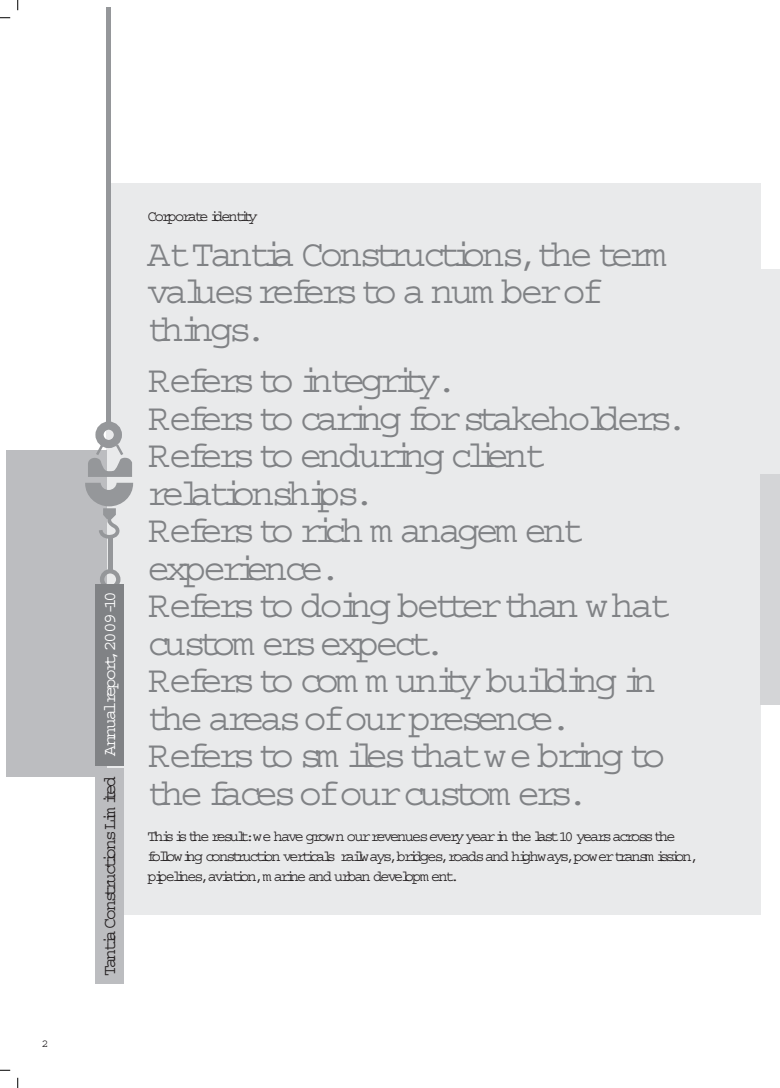
<style>
.page{position:relative;width:780px;height:1088px;background:#fff}
.page>*{position:absolute;margin:0;border:0;box-sizing:border-box;transform-origin:0 0}
.t1{font:37.5px/37.5px "Courier";letter-spacing:-.11em;color:#808285}
.t2{font:17.5px "Courier";letter-spacing:-.16em;color:#231f20}
.t3{font:17.5px "Courier";letter-spacing:-.105em;color:#fff}
.t4{font:15px/20px "Courier";letter-spacing:-.13em;color:#231f20}
.t5{font:11.25px "Courier";color:#231f20}
</style>
<div class="page">
<div style="left:106px;top:183px;width:654px;height:731px;background:#e9eaeb"></div>
<div style="left:6px;top:450px;width:100px;height:327px;background:#bcbdc0"></div>
<div style="left:106px;top:7px;width:5px;height:421px;background:#95979a"></div>
<hr style="left:108px;top:538px;width:4px;height:34px;background:#95979a">
<div style="left:95px;top:421px;width:27px;height:27px;border:8px solid #95979a;border-radius:50%"></div>
<div style="left:100px;top:569px;width:20px;height:21px;border:4px solid #95979a;border-radius:50%"></div>
<svg style="left:88px;top:441px;width:44px;height:36px"></svg>
<svg style="left:85px;top:483px;width:48px;height:57px"></svg>
<div style="left:96px;top:584px;width:28px;height:182px;background:#808285"></div>
<div style="left:96px;top:768px;width:28px;height:215px;background:#bcbdc0"></div>
<div style="left:760px;top:269px;width:20px;height:205px;background:#e9eaeb"></div>
<div style="left:760px;top:474px;width:20px;height:230px;background:#d4d5d7"></div>
<p class="t5" style="left:42px;top:1040px;width:8px">2</p>
<p class="t3" style="left:104px;top:756px;width:166px;rotate:-90deg">Annualreport,2009-10</p>
<p class="t2" style="left:104px;top:976px;width:201px;rotate:-90deg">Tantia Constructions Lim ited</p>
<p class="t4" style="left:147px;top:207px;width:112px">Corporate identity</p>
<p class="t1" style="left:147px;top:238px;width:520px">AtTantia Constructions,the term values refers to a num berof things.</p>
<p class="t1" style="left:147px;top:365px;width:542px">R efers to integrity.<br>Refers to caring forstakeholders.<br>Refers to enduring client relationships.<br>Refers to rich m anagem ent experience.<br>Refers to doing betterthan w hat custom ers expect.<br>Refers to com m unity building in the areas ofourpresence.<br>Refers to sm iles thatw e bring to the faces ofourcustom ers.</p>
<p class="t4" style="left:147px;top:827px;width:553px">This is the result:w e have grow n ourrevenues every yearin the last10 years across the follow ing construction verticals railw ays,bridges,roads and highw ays,pow ertransm ission, pipelines,aviation,m arine and urban developm ent.</p>
</div>
